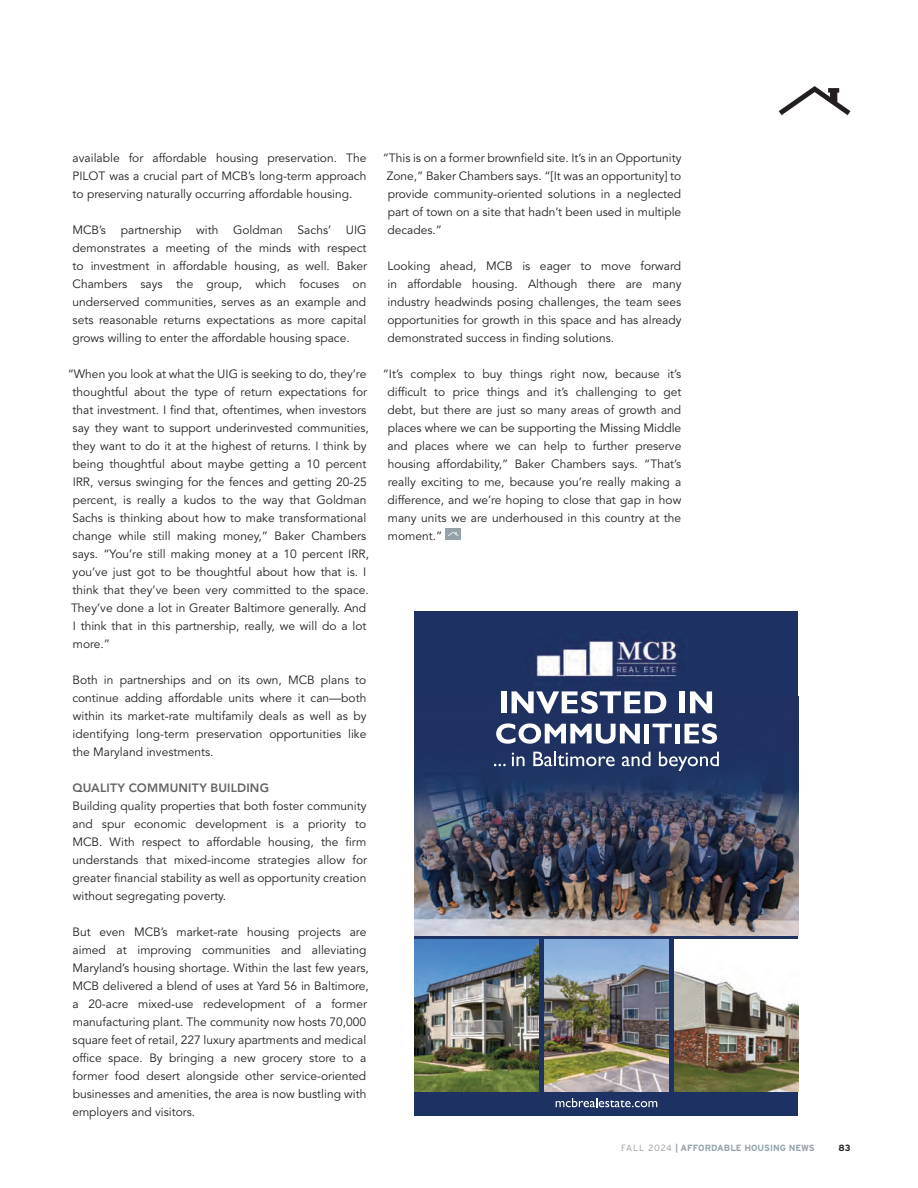
<style>
.page{position:relative;width:918px;height:1188px;background:#fff}
.page>*{position:absolute;margin:0;border:0;box-sizing:border-box;transform-origin:0 0}
.t1{font:12px/18px "Avenir LT Std";color:#231f20;text-align:justify}
.t2{font:800 12px "Avenir LT Std";letter-spacing:.015em;color:#636366}
.t3{font:700 9px "Interstate";color:#94a3a9}
.t4{font:700 9px "Interstate";color:#231f20}
.s1{font-weight:300;color:#97999c}
</style>
<div class="page">
<svg style="left:779px;top:86px;width:71px;height:29px"></svg>
<div style="left:446px;top:528px;width:15px;height:12px;background:#94a3a9"></div>
<svg style="left:448px;top:532px;width:11px;height:4px"></svg>
<div style="left:415px;top:611px;width:383px;height:504px;background:#1d3262"></div>
<img style="left:415px;top:696px;width:383px;height:239px">
<svg style="left:556px;top:1098px;width:101px;height:9px"></svg>
<div style="left:501px;top:691px;width:5px;height:22px;background:#fff"></div>
<svg style="left:512px;top:691px;width:154px;height:23px"></svg>
<div style="left:679px;top:691px;width:6px;height:22px;background:#fff"></div>
<svg style="left:690px;top:691px;width:22px;height:22px"></svg>
<svg style="left:496px;top:723px;width:144px;height:21px"></svg>
<div style="left:644px;top:724px;width:5px;height:19px;background:#fff"></div>
<svg style="left:653px;top:724px;width:19px;height:19px"></svg>
<div style="left:675px;top:724px;width:5px;height:19px;background:#fff"></div>
<svg style="left:684px;top:723px;width:33px;height:21px"></svg>
<svg style="left:494px;top:764px;width:12px;height:2px"></svg>
<svg style="left:512px;top:753px;width:13px;height:13px"></svg>
<svg style="left:533px;top:752px;width:82px;height:14px"></svg>
<svg style="left:622px;top:752px;width:29px;height:14px"></svg>
<svg style="left:659px;top:752px;width:60px;height:19px"></svg>
<img style="left:535px;top:638px;width:143px;height:39px">
<img style="left:544px;top:940px;width:125px;height:151px">
<img style="left:415px;top:940px;width:124px;height:151px">
<img style="left:674px;top:940px;width:124px;height:151px">
<p class="t1" style="left:73px;top:149px;width:295px">available for affordable housing preservation. The PILOT was a crucial part of MCB’s long-term approach to preserving naturally occurring affordable housing.</p>
<p class="t1" style="left:72px;top:221px;width:296px">MCB’s partnership with Goldman Sachs’ UIG demonstrates a meeting of the minds with respect to investment in affordable housing, as well. Baker Chambers says the group, which focuses on underserved communities, serves as an example and sets reasonable returns expectations as more capital grows willing to enter the affordable housing space.</p>
<p class="t1" style="left:68px;top:365px;width:303px;text-align:left">“When you look at what the UIG is seeking to do, they’re thoughtful about the type of return expectations for that investment. I find that, oftentimes, when investors say they want to support underinvested communities, they want to do it at the highest of returns. I think by being thoughtful about maybe getting a 10 percent IRR, versus swinging for the fences and getting 20-25 percent, is really a kudos to the way that Goldman Sachs is thinking about how to make transformational change while still making money,” Baker Chambers says. “You’re still making money at a 10 percent IRR, you’ve just got to be thoughtful about how that is. I think that they’ve been very committed to the space.<br>They’ve done a lot in Greater Baltimore generally. And I think that in this partnership, really, we will do a lot more.”</p>
<p class="t1" style="left:72px;top:671px;width:296px">Both in partnerships and on its own, MCB plans to continue adding affordable units where it can—both within its market-rate multifamily deals as well as by identifying long-term preservation opportunities like the Maryland investments.</p>
<p class="t2" style="left:72px;top:781px;width:198px">QUALITY COMMUNITY BUILDING</p>
<p class="t1" style="left:72px;top:797px;width:296px">Building quality properties that both foster community and spur economic development is a priority to MCB. With respect to affordable housing, the firm understands that mixed-income strategies allow for greater financial stability as well as opportunity creation without segregating poverty.</p>
<p class="t1" style="left:72px;top:923px;width:298px;text-align:left">But even MCB’s market-rate housing projects are aimed at improving communities and alleviating Maryland’s housing shortage. Within the last few years, MCB delivered a blend of uses at Yard 56 in Baltimore, a 20-acre mixed-use redevelopment of a former manufacturing plant. The community now hosts 70,000 square feet of retail, 227 luxury apartments and medical office space. By bringing a new grocery store to a former food desert alongside other service-oriented businesses and amenities, the area is now bustling with employers and visitors.</p>
<p class="t1" style="left:387px;top:149px;width:296px;text-indent:-4px">“This is on a former brownfield site. It’s in an Opportunity Zone,” Baker Chambers says. “[It was an opportunity] to provide community-oriented solutions in a neglected part of town on a site that hadn’t been used in multiple decades.”</p>
<p class="t1" style="left:387px;top:257px;width:296px">Looking ahead, MCB is eager to move forward in affordable housing. Although there are many industry headwinds posing challenges, the team sees opportunities for growth in this space and has already demonstrated success in finding solutions.</p>
<p class="t1" style="left:387px;top:365px;width:296px;text-indent:-5px">“It’s complex to buy things right now, because it’s difficult to price things and it’s challenging to get debt, but there are just so many areas of growth and places where we can be supporting the Missing Middle and places where we can help to further preserve housing affordability,” Baker Chambers says. “That’s really exciting to me, because you’re really making a difference, and we’re hoping to close that gap in how many units we are underhoused in this country at the moment.”</p>
<p class="t3" style="left:621px;top:1143px;width:195px"><span class="s1">FALL 2024</span> | AFFORDABLE HOUSING NEWS</p>
<p class="t4" style="left:838px;top:1143px;width:14px">83</p>
</div>
